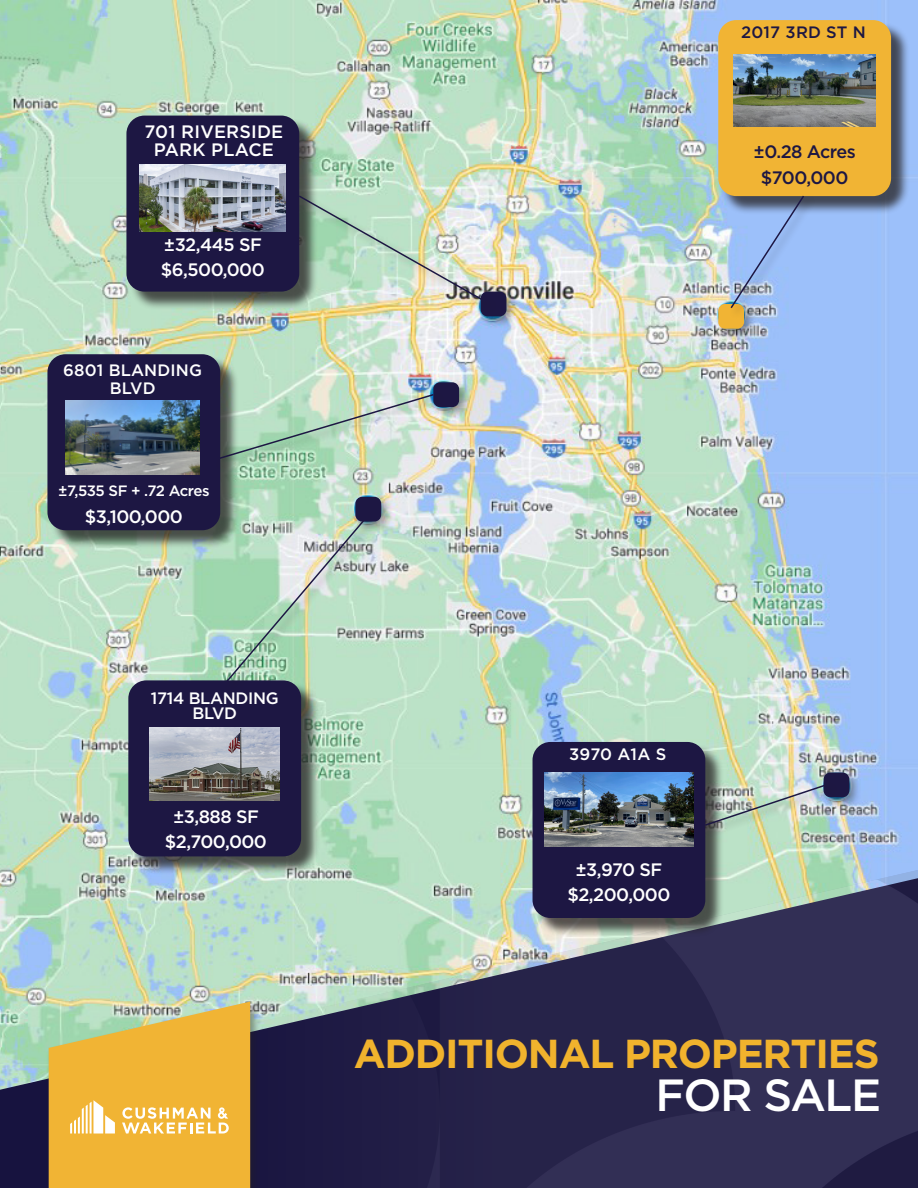
<style>
.page{position:relative;width:918px;height:1188px;background:#fff}
.page>*{position:absolute;margin:0;border:0;box-sizing:border-box;transform-origin:0 0}
.t1{font:500 45px "Gotham";letter-spacing:-.03em;color:#fff}
.t2{font:700 40.35px "Gotham";letter-spacing:-.03em;color:#f1b32d}
.t3{font:500 18px "Gotham";letter-spacing:-.03em;color:#fff}
.t4{font:500 18px/18px "Gotham";letter-spacing:.01em;color:#fff;text-align:center}
.t5{font:500 18px "Gotham";letter-spacing:-.03em;color:#1d1743}
.t6{font:500 16.5px/18px "Gotham";letter-spacing:-.005em;color:#fff;text-align:center}
.t7{font:500 16.5px "Gotham";letter-spacing:.01em;color:#1d1743}
.t8{font:500 15px "Gotham";letter-spacing:-.035em;color:#fff}
</style>
<div class="page">
<img style="left:0;top:0;width:918px;height:878px">
<svg style="left:0;top:878px;width:34px;height:310px;background:#7e969c"></svg>
<svg style="left:34px;top:848px;width:884px;height:22px;background:#b7dac6"></svg>
<img style="left:34px;top:870px;width:884px;height:318px">
<div style="left:46px;top:1000px;width:214px;height:188px;background:#231f20;opacity:.4"></div>
<svg style="left:49px;top:1002px;width:201px;height:186px;background:#e9bb4c"></svg>
<div style="left:478px;top:289px;width:41px;height:40px;background:#231f20;opacity:.4"></div>
<div style="left:481px;top:292px;width:25px;height:24px;background:#1d1743;border-radius:7px"></div>
<div style="left:715px;top:301px;width:42px;height:40px;background:#231f20;opacity:.4"></div>
<div style="left:718px;top:304px;width:26px;height:25px;background:#f1b434;border-radius:7px"></div>
<div style="left:430px;top:379px;width:42px;height:41px;background:#231f20;opacity:.4"></div>
<div style="left:433px;top:382px;width:26px;height:25px;background:#1d1743;border-radius:7px"></div>
<div style="left:821px;top:769px;width:41px;height:41px;background:#231f20;opacity:.4"></div>
<div style="left:824px;top:773px;width:25px;height:24px;background:#1d1743;border-radius:7px"></div>
<div style="left:721px;top:22px;width:189px;height:193px;background:#231f20;opacity:.75"></div>
<div style="left:718px;top:20px;width:173px;height:176px;background:#f1b434;border-radius:18px"></div>
<div style="left:535px;top:744px;width:189px;height:192px;background:#231f20;opacity:.75"></div>
<div style="left:533px;top:742px;width:172px;height:176px;background:#1d1743;border-radius:18px"></div>
<div style="left:131px;top:683px;width:189px;height:192px;background:#231f20;opacity:.75"></div>
<div style="left:128px;top:680px;width:173px;height:176px;background:#1d1743;border-radius:18px"></div>
<div style="left:50px;top:356px;width:189px;height:193px;background:#231f20;opacity:.75"></div>
<div style="left:47px;top:354px;width:173px;height:176px;background:#1d1743;border-radius:18px"></div>
<div style="left:129px;top:118px;width:189px;height:192px;background:#231f20;opacity:.75"></div>
<div style="left:126px;top:116px;width:173px;height:176px;background:#1d1743;border-radius:18px"></div>
<img style="left:150px;top:727px;width:130px;height:74px">
<div style="left:224px;top:513px;width:156px;height:181px;background:#231f20;opacity:.4"></div>
<img style="left:224px;top:514px;width:146px;height:170px">
<div style="left:215px;top:392px;width:230px;height:79px;background:#231f20;opacity:.4"></div>
<img style="left:215px;top:393px;width:220px;height:68px">
<img style="left:65px;top:400px;width:135px;height:74px">
<img style="left:734px;top:54px;width:142px;height:73px">
<img style="left:544px;top:772px;width:149px;height:74px">
<div style="left:729px;top:194px;width:86px;height:126px;background:#231f20;opacity:.4"></div>
<svg style="left:729px;top:194px;width:77px;height:116px;background:#93afdc"></svg>
<div style="left:297px;top:193px;width:200px;height:120px;background:#231f20;opacity:.4"></div>
<img style="left:297px;top:194px;width:190px;height:109px">
<div style="left:703px;top:782px;width:135px;height:55px;background:#231f20;opacity:.4"></div>
<img style="left:703px;top:783px;width:125px;height:44px">
<img style="left:139px;top:164px;width:146px;height:68px">
<div style="left:352px;top:494px;width:42px;height:40px;background:#231f20;opacity:.4"></div>
<div style="left:355px;top:497px;width:26px;height:25px;background:#1d1743;border-radius:7px"></div>
<p class="t4" style="left:144px;top:122px;width:140px">701 RIVERSIDE<br>PARK PLACE</p>
<p class="t3" style="left:164px;top:233px;width:100px">±32,445 SF</p>
<p class="t3" style="left:161px;top:258px;width:105px">$6,500,000</p>
<p class="t6" style="left:63px;top:361px;width:140px">6801 BLANDING<br>BLVD</p>
<p class="t8" style="left:58px;top:481px;width:153px">±7,535 SF + .72 Acres</p>
<p class="t3" style="left:85px;top:505px;width:100px">$3,100,000</p>
<p class="t6" style="left:151px;top:690px;width:129px;line-height:15px">1714 BLANDING<br>BLVD</p>
<p class="t3" style="left:173px;top:805px;width:87px">±3,888 SF</p>
<p class="t3" style="left:165px;top:830px;width:104px">$2,700,000</p>
<p class="t7" style="left:741px;top:22px;width:126px">2017 3RD ST N</p>
<p class="t5" style="left:754px;top:140px;width:104px">±0.28 Acres</p>
<p class="t5" style="left:761px;top:165px;width:89px">$700,000</p>
<p class="t6" style="left:569px;top:745px;width:98px">3970 A1A S</p>
<p class="t3" style="left:575px;top:858px;width:88px">±3,970 SF</p>
<p class="t3" style="left:567px;top:883px;width:104px">$2,200,000</p>
<p class="t2" style="left:354px;top:1027px;width:527px">ADDITIONAL PROPERTIES</p>
<p class="t1" style="left:655px;top:1065px;width:227px">FOR SALE</p>
</div>
